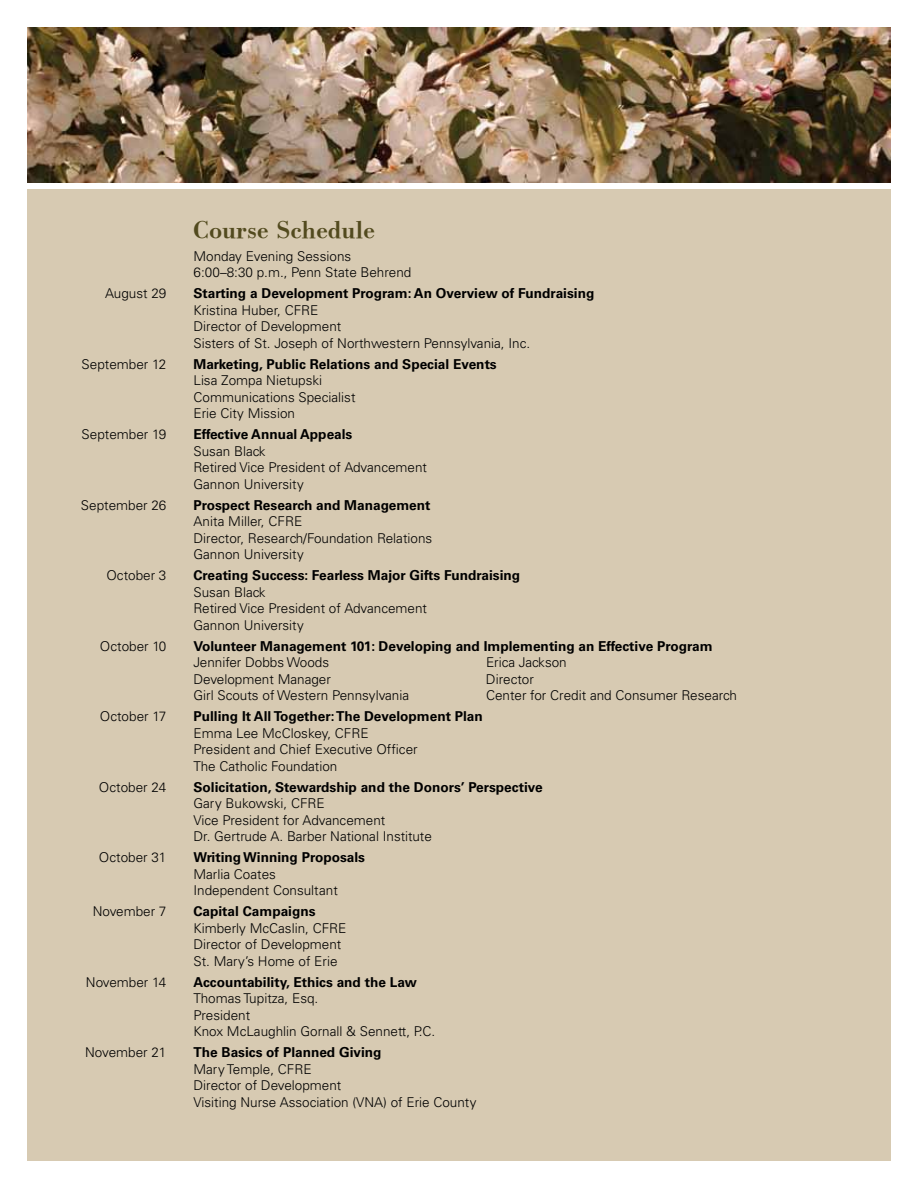
<style>
.page{position:relative;width:918px;height:1188px;background:#fff}
.page>*{position:absolute;margin:0;border:0;box-sizing:border-box;transform-origin:0 0}
.t1{font:700 24px "Bodin Small";letter-spacing:.01em;color:#524a1e}
.t2{font:700 13.65px "Univers";color:#000}
.t3{font:300 13.5px/16.5px "Univers";color:#000}
</style>
<div class="page">
<div style="left:27px;top:189px;width:864px;height:972px;background:#d7cab2"></div>
<img style="left:27px;top:27px;width:864px;height:155px">
<h1 class="t1" style="left:193px;top:216px;width:183px">Course Schedule</h1>
<p class="t3" style="left:193px;top:248px;width:219px">Monday Evening Sessions<br>6:00–8:30 p.m., Penn State Behrend</p>
<p class="t3" style="left:105px;top:285px;width:63px">August 29</p>
<p class="t2" style="left:194px;top:285px;width:402px">Starting a Development Program: An Overview of Fundraising</p>
<p class="t3" style="left:193px;top:302px;width:338px">Kristina Huber, CFRE<br>Director of Development<br>Sisters of St. Joseph of Northwestern Pennsylvania, Inc.</p>
<p class="t3" style="left:82px;top:356px;width:86px">September 12</p>
<p class="t2" style="left:194px;top:356px;width:305px">Marketing, Public Relations and Special Events</p>
<p class="t3" style="left:193px;top:372px;width:164px">Lisa Zompa Nietupski<br>Communications Specialist<br>Erie City Mission</p>
<p class="t3" style="left:82px;top:426px;width:86px">September 19</p>
<p class="t2" style="left:194px;top:426px;width:160px">Effective Annual Appeals</p>
<p class="t3" style="left:193px;top:443px;width:235px">Susan Black<br>Retired Vice President of Advancement<br>Gannon University</p>
<p class="t3" style="left:81px;top:497px;width:87px">September 26</p>
<p class="t2" style="left:194px;top:497px;width:239px">Prospect Research and Management</p>
<p class="t3" style="left:193px;top:513px;width:240px">Anita Miller, CFRE<br>Director, Research/Foundation Relations<br>Gannon University</p>
<p class="t3" style="left:106px;top:567px;width:62px">October 3</p>
<p class="t2" style="left:194px;top:567px;width:328px">Creating Success: Fearless Major Gifts Fundraising</p>
<p class="t3" style="left:193px;top:584px;width:235px">Susan Black<br>Retired Vice President of Advancement<br>Gannon University</p>
<p class="t3" style="left:100px;top:638px;width:68px">October 10</p>
<p class="t2" style="left:193px;top:638px;width:521px">Volunteer Management 101: Developing and Implementing an Effective Program</p>
<p class="t3" style="left:193px;top:654px;width:137px">Jennifer Dobbs Woods</p>
<p class="t3" style="left:486px;top:654px;width:82px">Erica Jackson</p>
<p class="t3" style="left:193px;top:671px;width:139px">Development Manager</p>
<p class="t3" style="left:486px;top:671px;width:49px">Director</p>
<p class="t3" style="left:193px;top:687px;width:217px">Girl Scouts of Western Pennsylvania</p>
<p class="t3" style="left:486px;top:687px;width:252px">Center for Credit and Consumer Research</p>
<p class="t3" style="left:100px;top:708px;width:68px">October 17</p>
<p class="t2" style="left:193px;top:708px;width:291px">Pulling It All Together: The Development Plan</p>
<p class="t3" style="left:193px;top:725px;width:226px">Emma Lee McCloskey, CFRE<br>President and Chief Executive Officer<br>The Catholic Foundation</p>
<p class="t3" style="left:99px;top:779px;width:69px">October 24</p>
<p class="t2" style="left:193px;top:779px;width:351px">Solicitation, Stewardship and the Donors’ Perspective</p>
<p class="t3" style="left:193px;top:795px;width:240px">Gary Bukowski, CFRE<br>Vice President for Advancement<br>Dr. Gertrude A. Barber National Institute</p>
<p class="t3" style="left:99px;top:849px;width:69px">October 31</p>
<p class="t2" style="left:194px;top:849px;width:173px">Writing Winning Proposals</p>
<p class="t3" style="left:193px;top:866px;width:146px">Marlia Coates<br>Independent Consultant</p>
<p class="t3" style="left:93px;top:903px;width:75px">November 7</p>
<p class="t2" style="left:194px;top:903px;width:124px">Capital Campaigns</p>
<p class="t3" style="left:193px;top:920px;width:155px">Kimberly McCaslin, CFRE<br>Director of Development<br>St. Mary’s Home of Erie</p>
<p class="t3" style="left:86px;top:974px;width:82px">November 14</p>
<p class="t2" style="left:194px;top:974px;width:225px">Accountability, Ethics and the Law</p>
<p class="t3" style="left:193px;top:990px;width:243px">Thomas Tupitza, Esq.<br>President<br>Knox McLaughlin Gornall &amp; Sennett, P.C.</p>
<p class="t3" style="left:85px;top:1044px;width:83px">November 21</p>
<p class="t2" style="left:194px;top:1044px;width:190px">The Basics of Planned Giving</p>
<p class="t3" style="left:193px;top:1061px;width:285px">Mary Temple, CFRE<br>Director of Development<br>Visiting Nurse Association (VNA) of Erie County</p>
</div>
